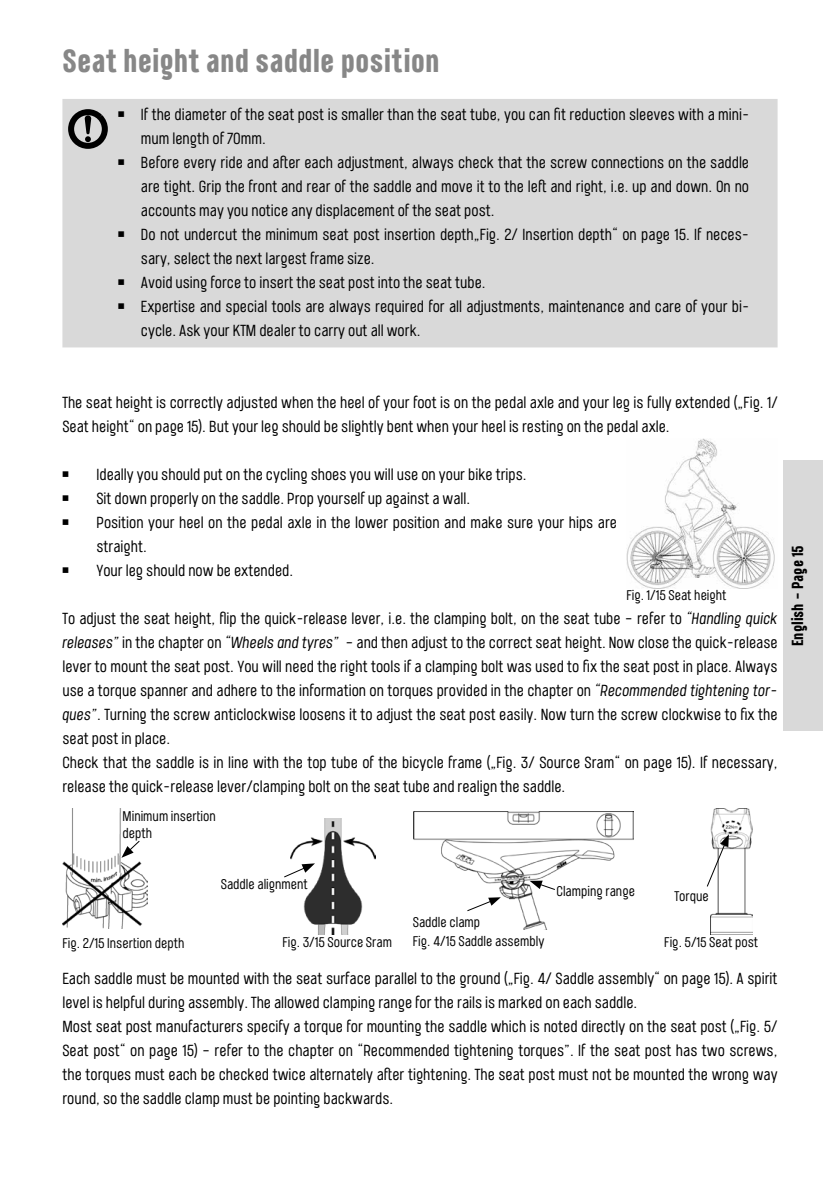
<style>
.page{position:relative;width:823px;height:1191px;background:#fff}
.page>*{position:absolute;margin:0;border:0;box-sizing:border-box;transform-origin:0 0}
.t1{font:700 32px "Port Condensed";color:#878787}
.t2{font:16px/24px "Port Condensed";color:#000}
.t3{font:700 16px "Port Condensed";color:#000}
.t4{font:14px/16.8px "Port Condensed";color:#000}
.s1{font-style:italic}
</style>
<div class="page">
<div style="left:782px;top:460px;width:40px;height:271px;background:#d9d9d9"></div>
<div style="left:62px;top:99px;width:715px;height:248px;background:#d9d9d9"></div>
<svg style="left:64px;top:106px;width:47px;height:47px;background:#8f8f8f"></svg>
<img style="left:626px;top:439px;width:149px;height:149px">
<img style="left:62px;top:808px;width:86px;height:120px">
<svg style="left:121px;top:840px;width:19px;height:17px"></svg>
<img style="left:290px;top:818px;width:85px;height:116px">
<svg style="left:284px;top:863px;width:31px;height:15px"></svg>
<img style="left:413px;top:811px;width:220px;height:118px">
<svg style="left:466px;top:897px;width:34px;height:14px"></svg>
<svg style="left:529px;top:880px;width:26px;height:10px"></svg>
<img style="left:710px;top:808px;width:42px;height:127px">
<svg style="left:706px;top:834px;width:22px;height:53px"></svg>
<h1 class="t1" style="left:62px;top:40px;width:378px">Seat height and saddle position</h1>
<p class="t2" style="left:118px;top:102px;width:632px">￭ If the diameter of the seat post is smaller than the seat tube, you can fit reduction sleeves with a mini-</p>
<p class="t2" style="left:141px;top:126px;width:126px">mum length of 70mm.</p>
<p class="t2" style="left:118px;top:150px;width:632px">￭ Before every ride and after each adjustment, always check that the screw connections on the saddle</p>
<p class="t2" style="left:141px;top:174px;width:609px">are tight. Grip the front and rear of the saddle and move it to the left and right, i.e. up and down. On no</p>
<p class="t2" style="left:141px;top:198px;width:355px">accounts may you notice any displacement of the seat post.</p>
<p class="t2" style="left:118px;top:222px;width:632px">￭ Do not undercut the minimum seat post insertion depth„Fig. 2/ Insertion depth“ on page 15. If neces-</p>
<p class="t2" style="left:141px;top:246px;width:235px">sary, select the next largest frame size.</p>
<p class="t2" style="left:118px;top:270px;width:368px">￭ Avoid using force to insert the seat post into the seat tube.</p>
<p class="t2" style="left:118px;top:294px;width:632px">￭ Expertise and special tools are always required for all adjustments, maintenance and care of your bi-</p>
<p class="t2" style="left:141px;top:318px;width:281px">cycle. Ask your KTM dealer to carry out all work.</p>
<p class="t2" style="left:62px;top:390px;width:716px">The seat height is correctly adjusted when the heel of your foot is on the pedal axle and your leg is fully extended („Fig. 1/<br>Seat height“ on page 15). But your leg should be slightly bent when your heel is resting on the pedal axle.</p>
<p class="t2" style="left:62px;top:462px;width:10px">￭</p>
<p class="t2" style="left:96px;top:462px;width:431px">Ideally you should put on the cycling shoes you will use on your bike trips.</p>
<p class="t2" style="left:62px;top:486px;width:10px">￭</p>
<p class="t2" style="left:96px;top:486px;width:375px">Sit down properly on the saddle. Prop yourself up against a wall.</p>
<p class="t2" style="left:62px;top:510px;width:10px">￭</p>
<p class="t2" style="left:96px;top:510px;width:522px">Position your heel on the pedal axle in the lower position and make sure your hips are straight.</p>
<p class="t2" style="left:62px;top:558px;width:10px">￭</p>
<p class="t2" style="left:96px;top:558px;width:198px">Your leg should now be extended.</p>
<p class="t2" style="left:62px;top:606px;width:716px">To adjust the seat height, flip the quick-release lever, i.e. the clamping bolt, on the seat tube – refer to <span class="s1">“Handling quick releases”</span> in the chapter on <span class="s1">“Wheels and tyres”</span> – and then adjust to the correct seat height. Now close the quick-release lever to mount the seat post. You will need the right tools if a clamping bolt was used to fix the seat post in place. Always use a torque spanner and adhere to the information on torques provided in the chapter on <span class="s1">“Recommended tightening tor&shy;ques”</span>. Turning the screw anticlockwise loosens it to adjust the seat post easily. Now turn the screw clockwise to fix the seat post in place.<br>Check that the saddle is in line with the top tube of the bicycle frame („Fig. 3/ Source Sram“ on page 15). If necessary, release the quick-release lever/clamping bolt on the seat tube and realign the saddle.</p>
<p class="t4" style="left:123px;top:808px;width:95px">Minimum insertion depth</p>
<p class="t4" style="left:626px;top:587px;width:102px">Fig. 1/15 Seat height</p>
<p class="t3" style="left:786px;top:646px;width:102px;rotate:-90deg">English – Page 15</p>
<p class="t4" style="left:221px;top:875px;width:89px">Saddle alignment</p>
<p class="t4" style="left:556px;top:882px;width:80px">Clamping range</p>
<p class="t4" style="left:674px;top:888px;width:36px">Torque</p>
<p class="t4" style="left:664px;top:933px;width:95px">Fig. 5/15 Seat post</p>
<p class="t2" style="left:62px;top:966px;width:716px">Each saddle must be mounted with the seat surface parallel to the ground („Fig. 4/ Saddle assembly“ on page 15). A spirit level is helpful during assembly. The allowed clamping range for the rails is marked on each saddle.<br>Most seat post manufacturers specify a torque for mounting the saddle which is noted directly on the seat post („Fig. 5/ Seat post“ on page 15) – refer to the chapter on “Recommended tightening torques”. If the seat post has two screws, the torques must each be checked twice alternately after tightening. The seat post must not be mounted the wrong way round, so the saddle clamp must be pointing backwards.</p>
<p class="t4" style="left:412px;top:914px;width:69px">Saddle clamp</p>
<p class="t4" style="left:412px;top:932px;width:133px">Fig. 4/15 Saddle assembly</p>
<p class="t4" style="left:282px;top:933px;width:111px">Fig. 3/15 Source Sram</p>
<p class="t4" style="left:62px;top:934px;width:123px">Fig. 2/15 Insertion depth</p>
</div>
